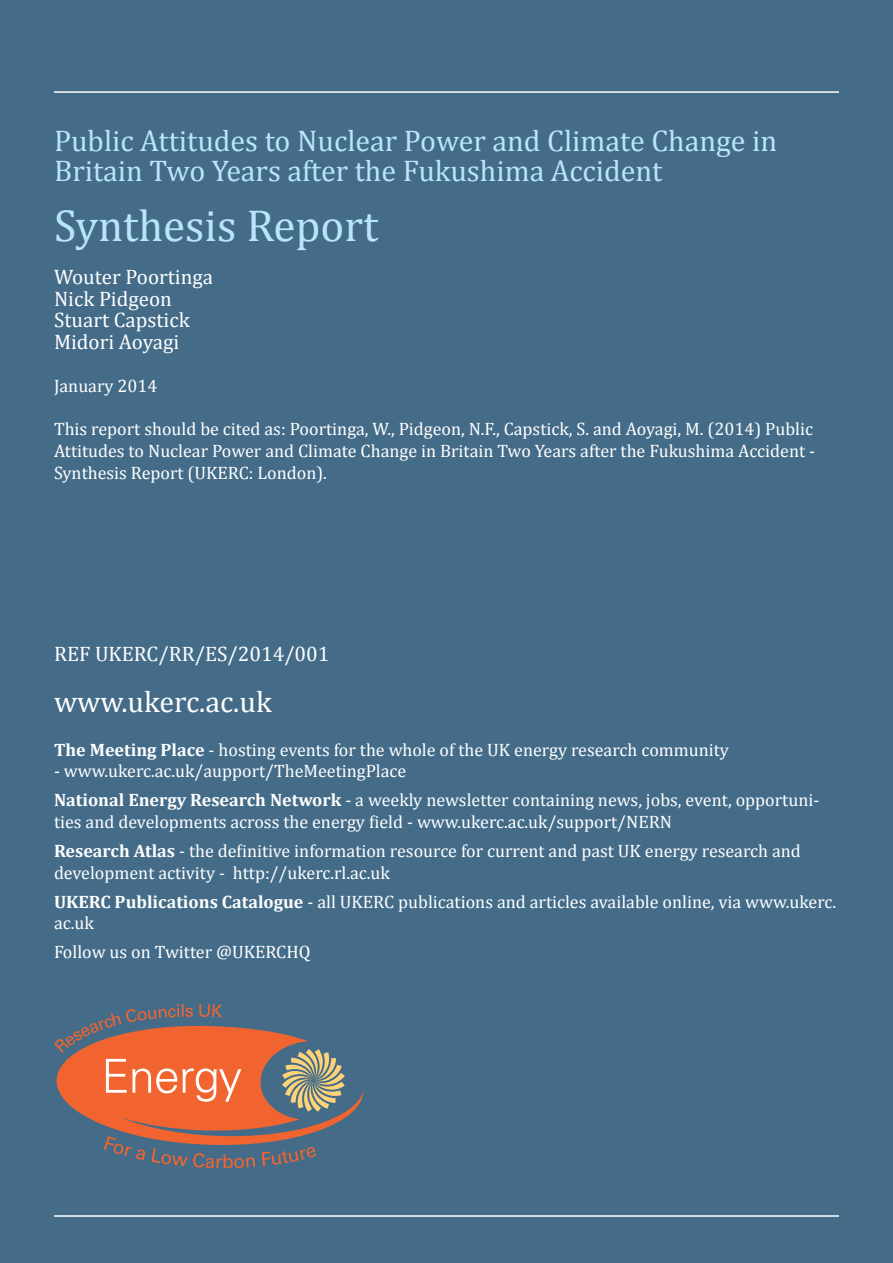
<style>
.page{position:relative;width:893px;height:1263px;background:#446c89}
.page>*{position:absolute;margin:0;border:0;box-sizing:border-box;transform-origin:0 0}
.t1{font:45px "Cambria";color:#b9e5fa}
.t2{font:30px/30px "Cambria";color:#b9e5fa}
.t3{font:30px "Cambria";color:#fff}
.t4{font:21px "Cambria";color:#fff}
.t5{font:18px/21.6px "Cambria";color:#fff}
.s1{font-weight:700}
</style>
<div class="page">
<svg style="left:54px;top:1004px;width:310px;height:164px"></svg>
<hr style="left:54px;top:91px;width:785px;height:2px;background:#fff">
<hr style="left:54px;top:1215px;width:785px;height:2px;background:#fff">
<p class="t2" style="left:54px;top:126px;width:725px">Public Attitudes to Nuclear Power and Climate Change in<br>Britain Two Years after the Fukushima Accident</p>
<p class="t1" style="left:54px;top:199px;width:326px">Synthesis Report</p>
<p class="t4" style="left:54px;top:265px;width:160px">Wouter Poortinga</p>
<p class="t4" style="left:54px;top:286px;width:119px">Nick Pidgeon</p>
<p class="t4" style="left:54px;top:308px;width:137px">Stuart Capstick</p>
<p class="t4" style="left:54px;top:329px;width:127px">Midori Aoyagi</p>
<p class="t5" style="left:54px;top:375px;width:105px">January 2014</p>
<p class="t5" style="left:54px;top:418px;width:763px;text-align:justify">This report should be cited as: Poortinga, W., Pidgeon, N.F., Capstick, S. and Aoyagi, M. (2014) Public Attitudes to Nuclear Power and Climate Change in Britain Two Years after the Fukushima Accident - Synthesis Report (UKERC: London).</p>
<p class="t4" style="left:54px;top:641px;width:277px">REF UKERC/RR/ES/2014/001</p>
<p class="t3" style="left:54px;top:684px;width:219px">www.ukerc.ac.uk</p>
<p class="t5" style="left:54px;top:738px;width:676px"><span class="s1">The Meeting Place</span> - hosting events for the whole of the UK energy research community</p>
<p class="t5" style="left:54px;top:760px;width:354px">- www.ukerc.ac.uk/aupport/TheMeetingPlace</p>
<p class="t5" style="left:54px;top:789px;width:767px"><span class="s1">National Energy Research Network</span> - a weekly newsletter containing news, jobs, event, opportuni&shy;ties and developments across the energy field - www.ukerc.ac.uk/support/NERN</p>
<p class="t5" style="left:54px;top:840px;width:748px"><span class="s1">Research Atlas</span> - the definitive information resource for current and past UK energy research and development activity - http://ukerc.rl.ac.uk</p>
<p class="t5" style="left:54px;top:891px;width:784px"><span class="s1">UKERC Publications Catalogue</span> - all UKERC publications and articles available online, via www.ukerc. ac.uk</p>
<p class="t5" style="left:54px;top:941px;width:258px">Follow us on Twitter @UKERCHQ</p>
</div>
